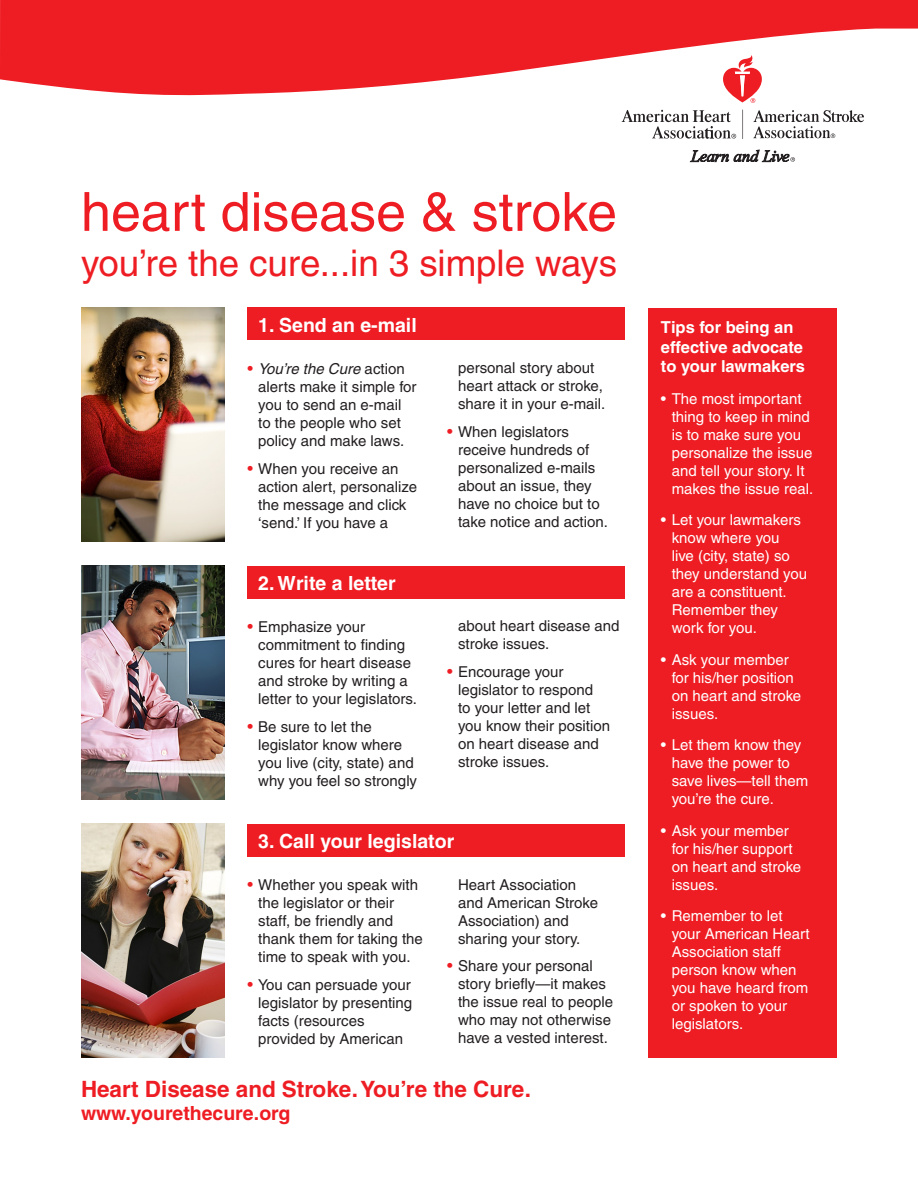
<style>
.page{position:relative;width:918px;height:1188px;background:#fff}
.page>*{position:absolute;margin:0;border:0;box-sizing:border-box;transform-origin:0 0}
.body_text{font:54px "Helvetica";color:#ee1d23}
.body_text-2{font:36.75px "Helvetica";color:#ee1d23}
.body_text-3{font:700 22.5px "Helvetica";color:#ee1d23}
._01_heading{font:700 19.5px "Helvetica";color:#fff}
.body_text-4{font:700 19.5px "Helvetica";color:#ee1d23}
._01_heading-2{font:700 16.5px/19.5px "Helvetica";color:#fff}
.list_-_bullet{font:15px/18px "Helvetica";color:#231f20}
._01_heading-3{font:15px/18px "Helvetica";color:#fff}
.s1{font-size:15.75px;color:#ee1d23}
.s2{font-style:italic}
</style>
<div class="page">
<svg style="left:742px;top:110px;width:1px;height:29px"></svg>
<svg style="left:753px;top:110px;width:111px;height:28px"></svg>
<svg style="left:690px;top:150px;width:105px;height:12px"></svg>
<svg style="left:622px;top:110px;width:114px;height:29px"></svg>
<svg style="left:732px;top:95px;width:24px;height:8px"></svg>
<svg style="left:0;top:0;width:918px;height:95px;fill:#ee1d23"></svg>
<div style="left:648px;top:308px;width:189px;height:750px;background:#ee1d23"></div>
<img style="left:81px;top:308px;width:144px;height:233px">
<div style="left:248px;top:308px;width:378px;height:32px;background:#ee1d23"></div>
<img style="left:81px;top:566px;width:144px;height:234px">
<div style="left:248px;top:566px;width:378px;height:32px;background:#ee1d23"></div>
<div style="left:248px;top:824px;width:378px;height:32px;background:#ee1d23"></div>
<img style="left:81px;top:824px;width:144px;height:234px">
<p class="body_text" style="left:81px;top:181px;width:538px">heart disease &amp; stroke</p>
<p class="body_text-2" style="left:81px;top:242px;width:538px">you’re the cure...in 3 simple ways</p>
<p class="_01_heading" style="left:258px;top:313px;width:160px">1. Send an e-mail</p>
<p class="list_-_bullet" style="left:258px;top:360px;width:160px;text-indent:-11px"><span class="s1">•</span> <span class="s2">You’re the Cure</span> action alerts make it simple for you to send an e-mail to the people who set policy and make laws.</p>
<p class="list_-_bullet" style="left:258px;top:459px;width:160px;text-indent:-11px"><span class="s1">•</span> When you receive an action alert, personalize the message and click ‘send.’ If you have a</p>
<p class="_01_heading" style="left:258px;top:571px;width:139px">2. Write a letter</p>
<p class="list_-_bullet" style="left:258px;top:618px;width:160px;text-indent:-11px"><span class="s1">•</span> Emphasize your commitment to finding cures for heart disease and stroke by writing a letter to your legislators.</p>
<p class="list_-_bullet" style="left:258px;top:718px;width:160px;text-indent:-11px"><span class="s1">•</span> Be sure to let the legislator know where you live (city, state) and why you feel so strongly</p>
<p class="list_-_bullet" style="left:458px;top:359px;width:149px">personal story about heart attack or stroke, share it in your e-mail.</p>
<p class="list_-_bullet" style="left:458px;top:423px;width:151px;text-indent:-11px"><span class="s1">•</span> When legislators receive hundreds of personalized e-mails about an issue, they have no choice but to take notice and action.</p>
<p class="list_-_bullet" style="left:458px;top:617px;width:163px">about heart disease and stroke issues.</p>
<p class="list_-_bullet" style="left:458px;top:663px;width:154px;text-indent:-11px"><span class="s1">•</span> Encourage your legislator to respond<br>to your letter and let you know their position on heart disease and stroke issues.</p>
<p class="_01_heading" style="left:258px;top:829px;width:197px">3. Call your legislator</p>
<p class="list_-_bullet" style="left:258px;top:876px;width:166px;text-indent:-11px"><span class="s1">•</span> Whether you speak with the legislator or their staff, be friendly and thank them for taking the time to speak with you.</p>
<p class="list_-_bullet" style="left:258px;top:976px;width:155px;text-indent:-11px"><span class="s1">•</span> You can persuade your legislator by presenting facts (resources provided by American</p>
<p class="list_-_bullet" style="left:458px;top:875px;width:141px">Heart Association and American Stroke<br>Association) and sharing your story.</p>
<p class="list_-_bullet" style="left:458px;top:957px;width:157px;text-indent:-11px"><span class="s1">•</span> Share your personal story briefly—it makes the issue real to people who may not otherwise have a vested interest.</p>
<p class="body_text-3" style="left:81px;top:1076px;width:451px">Heart Disease and Stroke. You’re the Cure.</p>
<p class="body_text-4" style="left:81px;top:1101px;width:211px">www.yourethecure.org</p>
<p class="_01_heading-2" style="left:661px;top:318px;width:145px">Tips for being an effective advocate to your lawmakers</p>
<p class="_01_heading-3" style="left:672px;top:390px;width:143px;text-indent:-11px">• The most important thing to keep in mind is to make sure you personalize the issue and tell your story. It makes the issue real.</p>
<p class="_01_heading-3" style="left:672px;top:511px;width:137px;text-indent:-11px">• Let your lawmakers know where you<br>live (city, state) so they understand you are a constituent.<br>Remember they work for you.</p>
<p class="_01_heading-3" style="left:672px;top:651px;width:131px;text-indent:-11px">• Ask your member for his/her position on heart and stroke issues.</p>
<p class="_01_heading-3" style="left:672px;top:736px;width:138px;text-indent:-11px">• Let them know they have the power to save lives—tell them you’re the cure.</p>
<p class="_01_heading-3" style="left:672px;top:822px;width:131px;text-indent:-11px">• Ask your member for his/her support on heart and stroke issues.</p>
<p class="_01_heading-3" style="left:672px;top:907px;width:140px;text-indent:-11px">• Remember to let your American Heart<br>Association staff person know when you have heard from or spoken to your legislators.</p>
</div>
